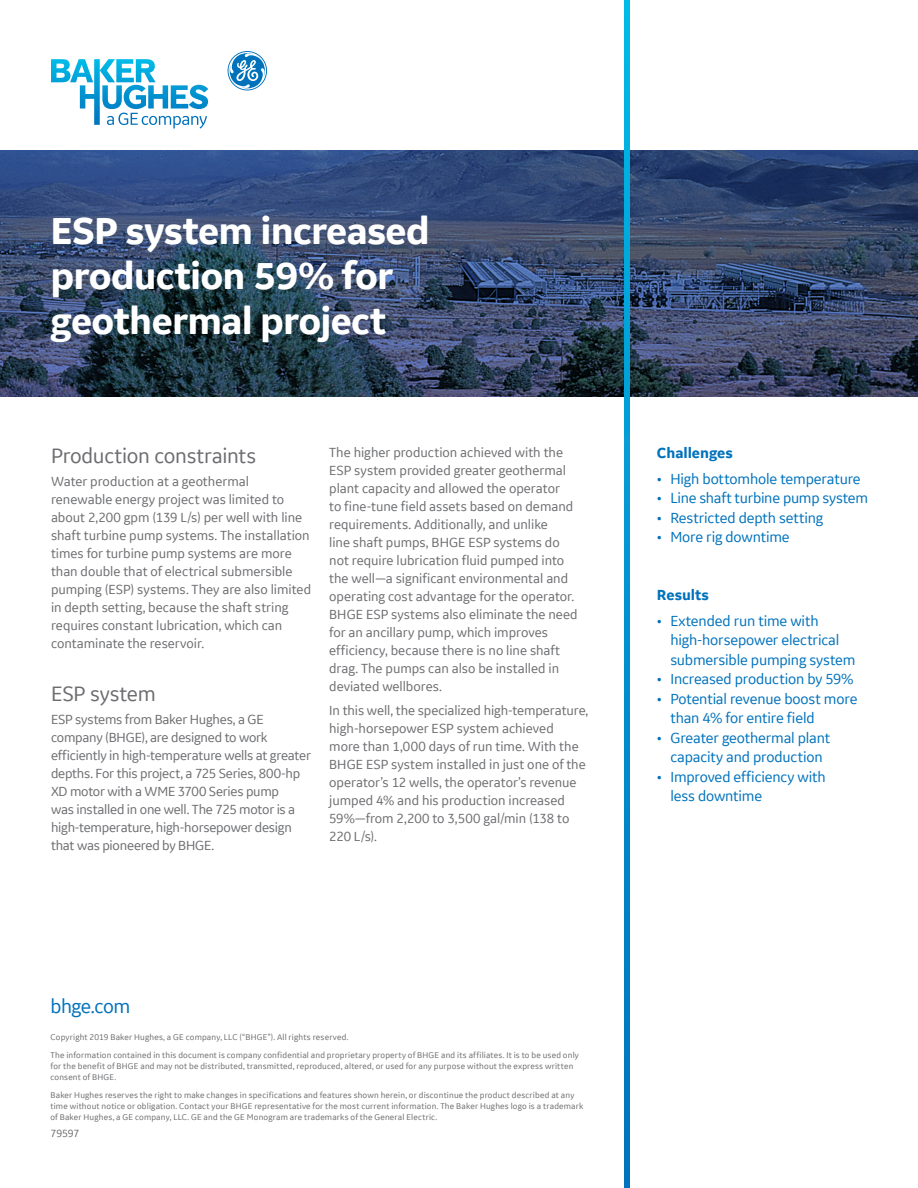
<style>
.page{position:relative;width:918px;height:1188px;background:#fff}
.page>*{position:absolute;margin:0;border:0;box-sizing:border-box;transform-origin:0 0}
._32pt_36-headline{font:700 40.5px/45px "GE Inspira Sans";letter-spacing:-.015em;color:#fff}
._15pt_16-body_subhea{font:22.5px "GE Inspira Sans";letter-spacing:-.015em;color:#6c6d70}
.t1{font:21px "GE Inspira Sans";letter-spacing:-.025em;color:#0072bc}
.t2{font:15.75px/19.5px "GE Inspira Sans";letter-spacing:-.01em;color:#0072bc}
._10_5pt_13-callout_s{font:700 15.75px "GE Inspira Sans";letter-spacing:-.005em;color:#0072bc}
._9_5pt_12-body_text{font:14.25px/18px "GE Inspira Sans";letter-spacing:-.005em;color:#6c6d70}
.t3{font:11.25px "GE Inspira Sans";letter-spacing:-.005em;color:#6c6d70}
.t4{font:9px/11.2px "GE Inspira Sans";letter-spacing:.02em;color:#6c6d70}
</style>
<div class="page">
<img style="left:0;top:150px;width:918px;height:246px">
<svg style="left:624px;top:0;width:6px;height:1188px;background:#0094d1"></svg>
<svg style="left:51px;top:51px;width:216px;height:77px"></svg>
<p class="_32pt_36-headline" style="left:51px;top:207px;width:381px">ESP system increased production 59% for geothermal project</p>
<p class="_15pt_16-body_subhea" style="left:51px;top:442px;width:207px">Production constraints</p>
<p class="_9_5pt_12-body_text" style="left:51px;top:472px;width:262px">Water production at a geothermal renewable energy project was limited to about 2,200 gpm (139 L/s) per well with line shaft turbine pump systems. The installation times for turbine pump systems are more than double that of electrical submersible pumping (ESP) systems. They are also limited in depth setting, because the shaft string requires constant lubrication, which can contaminate the reservoir.</p>
<p class="_15pt_16-body_subhea" style="left:51px;top:680px;width:106px">ESP system</p>
<p class="_9_5pt_12-body_text" style="left:51px;top:710px;width:261px">ESP systems from Baker Hughes, a GE company (BHGE), are designed to work efficiently in high-temperature wells at greater depths. For this project, a 725 Series, 800-hp XD motor with a WME 3700 Series pump<br>was installed in one well. The 725 motor is a high-temperature, high-horsepower design that was pioneered by BHGE.</p>
<p class="_9_5pt_12-body_text" style="left:329px;top:443px;width:250px">The higher production achieved with the ESP system provided greater geothermal plant capacity and allowed the operator<br>to fine-tune field assets based on demand requirements. Additionally, and unlike<br>line shaft pumps, BHGE ESP systems do not require lubrication fluid pumped into the well—a significant environmental and operating cost advantage for the operator.<br>BHGE ESP systems also eliminate the need for an ancillary pump, which improves efficiency, because there is no line shaft drag. The pumps can also be installed in deviated wellbores.</p>
<p class="_9_5pt_12-body_text" style="left:329px;top:701px;width:261px">In this well, the specialized high-temperature, high-horsepower ESP system achieved<br>more than 1,000 days of run time. With the BHGE ESP system installed in just one of the operator’s 12 wells, the operator’s revenue jumped 4% and his production increased 59%—from 2,200 to 3,500 gal/min (138 to 220 L/s).</p>
<h3 class="t1" style="left:51px;top:994px;width:81px">bhge.com</h3>
<p class="t4" style="left:51px;top:1028px;width:530px;line-height:17.7px">Copyright 2019 Baker Hughes, a GE company, LLC (“BHGE”). All rights reserved.<br>The information contained in this document is company confidential and proprietary property of BHGE and its affiliates. It is to be used only</p>
<p class="t4" style="left:51px;top:1060px;width:524px">for the benefit of BHGE and may not be distributed, transmitted, reproduced, altered, or used for any purpose without the express written consent of BHGE.</p>
<p class="t4" style="left:51px;top:1089px;width:534px">Baker Hughes reserves the right to make changes in specifications and features shown herein, or discontinue the product described at any time without notice or obligation. Contact your BHGE representative for the most current information. The Baker Hughes logo is a trademark of Baker Hughes, a GE company, LLC. GE and the GE Monogram are trademarks of the General Electric.</p>
<p class="t3" style="left:51px;top:1126px;width:30px">79597</p>
<p class="_10_5pt_13-callout_s" style="left:657px;top:443px;width:78px">Challenges</p>
<p class="t2" style="left:657px;top:469px;width:205px">• High bottomhole temperature</p>
<p class="t2" style="left:657px;top:488px;width:213px">• Line shaft turbine pump system</p>
<p class="t2" style="left:657px;top:508px;width:168px">• Restricted depth setting</p>
<p class="t2" style="left:657px;top:527px;width:134px">• More rig downtime</p>
<p class="_10_5pt_13-callout_s" style="left:657px;top:585px;width:54px">Results</p>
<p class="t2" style="left:670px;top:610px;width:187px;text-indent:-14px">• Extended run time with high-horsepower electrical submersible pumping system</p>
<p class="t2" style="left:657px;top:669px;width:198px">• Increased production by 59%</p>
<p class="t2" style="left:670px;top:688px;width:189px;text-indent:-14px">• Potential revenue boost more than 4% for entire field</p>
<p class="t2" style="left:657px;top:727px;width:175px;text-align:center">• Greater geothermal plant capacity and production</p>
<p class="t2" style="left:670px;top:766px;width:157px;text-indent:-14px">• Improved efficiency with less downtime</p>
</div>
